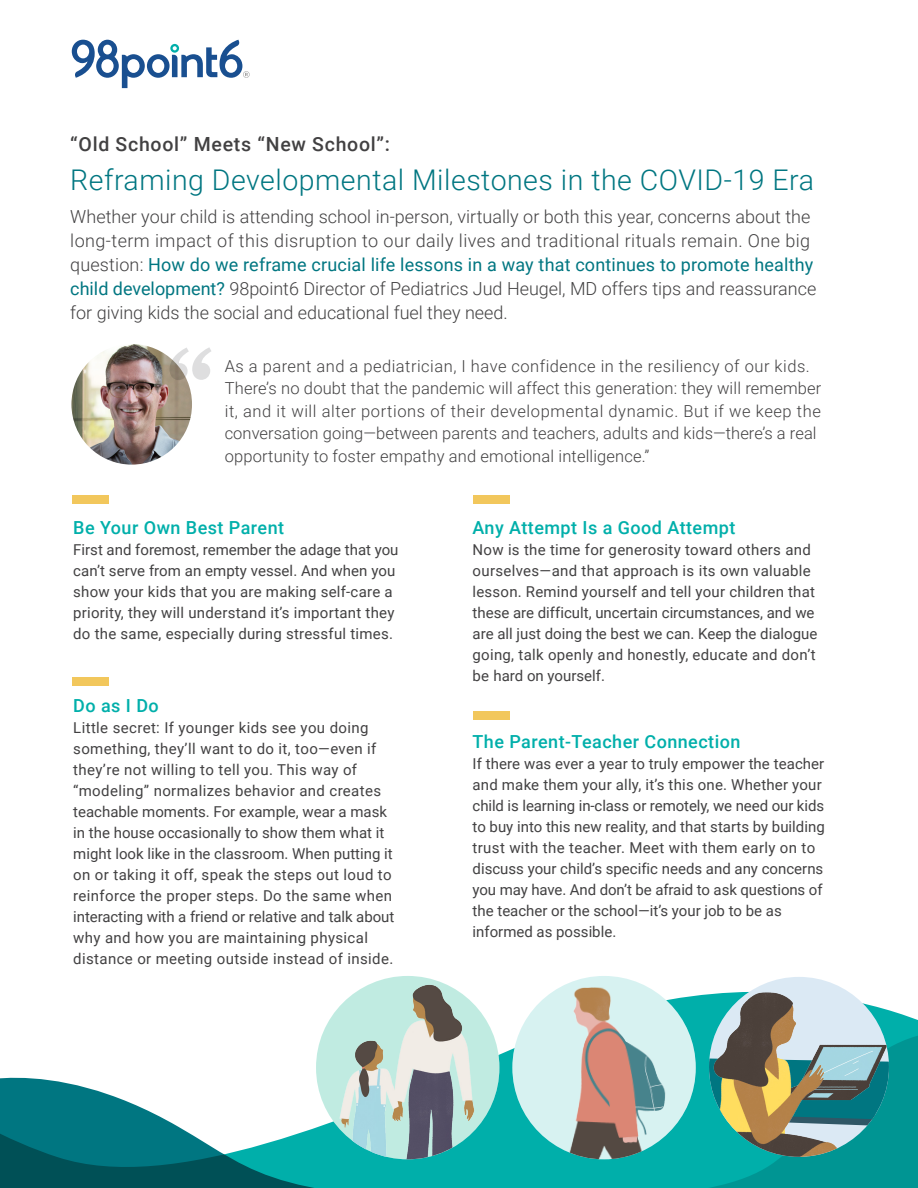
<style>
.page{position:relative;width:918px;height:1188px;background:#fff}
.page>*{position:absolute;margin:0;border:0;box-sizing:border-box;transform-origin:0 0}
.t1{font:300 28.5px "Roboto";letter-spacing:.02em;color:#007681}
.t2{font:500 19.5px "Roboto";letter-spacing:.035em;color:#424142}
.t3{font:300 18px/24px "Roboto";color:#424142}
.t4{font:500 18px "Roboto";letter-spacing:.025em;color:#00afaa}
.t5{font:300 16.5px/22.5px "Roboto";letter-spacing:.01em;color:#424142}
.t6{font:15px/21px "Roboto";letter-spacing:.015em;color:#424142}
.s1{font-weight:400;color:#007681}
</style>
<div class="page">
<svg style="left:72px;top:40px;width:178px;height:48px"></svg>
<img style="left:71px;top:344px;width:121px;height:121px;border-radius:60px">
<svg style="left:8px;top:994px;width:910px;height:84px"></svg>
<svg style="left:0;top:1078px;width:429px;height:110px"></svg>
<svg style="left:429px;top:1031px;width:489px;height:157px;fill:#00afaa"></svg>
<div style="left:72px;top:496px;width:37px;height:8px;background:#f2c75c"></div>
<div style="left:473px;top:496px;width:37px;height:8px;background:#f2c75c"></div>
<div style="left:72px;top:677px;width:37px;height:8px;background:#f2c75c"></div>
<div style="left:473px;top:711px;width:37px;height:9px;background:#f2c75c"></div>
<div style="left:316px;top:976px;width:183px;height:183px;background:#c0ebe1;border-radius:50%"></div>
<img style="left:339px;top:982px;width:138px;height:177px">
<div style="left:709px;top:977px;width:180px;height:180px;background:#dbe9f4;border-radius:50%"></div>
<svg style="left:852px;top:1058px;width:37px;height:68px"></svg>
<img style="left:852px;top:1045px;width:36px;height:55px">
<img style="left:709px;top:992px;width:143px;height:165px">
<div style="left:512px;top:976px;width:184px;height:183px;background:#d7f2f1;border-radius:50%"></div>
<img style="left:533px;top:987px;width:160px;height:172px">
<svg style="left:170px;top:347px;width:41px;height:33px"></svg>
<h2 class="t2" style="left:70px;top:131px;width:321px">“Old School” Meets “New School”:</h2>
<h1 class="t1" style="left:70px;top:160px;width:745px">Reframing Developmental Milestones in the COVID-19 Era</h1>
<p class="t3" style="left:70px;top:204px;width:748px">Whether your child is attending school in-person, virtually or both this year, concerns about the long-term impact of this disruption to our daily lives and traditional rituals remain. One big question: <span class="s1">How do we reframe crucial life lessons in a way that continues to promote healthy child development?</span> 98point6 Director of Pediatrics Jud Heugel, MD offers tips and reassurance for giving kids the social and educational fuel they need.</p>
<p class="t5" style="left:225px;top:354px;width:598px">As a parent and a pediatrician, I have confidence in the resiliency of our kids.<br>There’s no doubt that the pandemic will affect this generation: they will remember it, and it will alter portions of their developmental dynamic. But if we keep the conversation going—between parents and teachers, adults and kids—there’s a real opportunity to foster empathy and emotional intelligence.”</p>
<p class="t4" style="left:73px;top:515px;width:212px">Be Your Own Best Parent</p>
<p class="t6" style="left:73px;top:539px;width:327px">First and foremost, remember the adage that you can’t serve from an empty vessel. And when you show your kids that you are making self-care a priority, they will understand it’s important they do the same, especially during stressful times.</p>
<p class="t4" style="left:73px;top:693px;width:87px">Do as I Do</p>
<p class="t6" style="left:73px;top:717px;width:323px">Little secret: If younger kids see you doing something, they’ll want to do it, too—even if they’re not willing to tell you. This way of “modeling” normalizes behavior and creates teachable moments. For example, wear a mask in the house occasionally to show them what it might look like in the classroom. When putting it on or taking it off, speak the steps out loud to reinforce the proper steps. Do the same when interacting with a friend or relative and talk about why and how you are maintaining physical distance or meeting outside instead of inside.</p>
<p class="t4" style="left:473px;top:515px;width:264px">Any Attempt Is a Good Attempt</p>
<p class="t6" style="left:473px;top:539px;width:346px">Now is the time for generosity toward others and ourselves—and that approach is its own valuable lesson. Remind yourself and tell your children that these are difficult, uncertain circumstances, and we are all just doing the best we can. Keep the dialogue going, talk openly and honestly, educate and don’t be hard on yourself.</p>
<p class="t4" style="left:473px;top:729px;width:269px">The Parent-Teacher Connection</p>
<p class="t6" style="left:473px;top:753px;width:354px">If there was ever a year to truly empower the teacher and make them your ally, it’s this one. Whether your child is learning in-class or remotely, we need our kids to buy into this new reality, and that starts by building trust with the teacher. Meet with them early on to discuss your child’s specific needs and any concerns you may have. And don’t be afraid to ask questions of the teacher or the school—it’s your job to be as informed as possible.</p>
</div>
